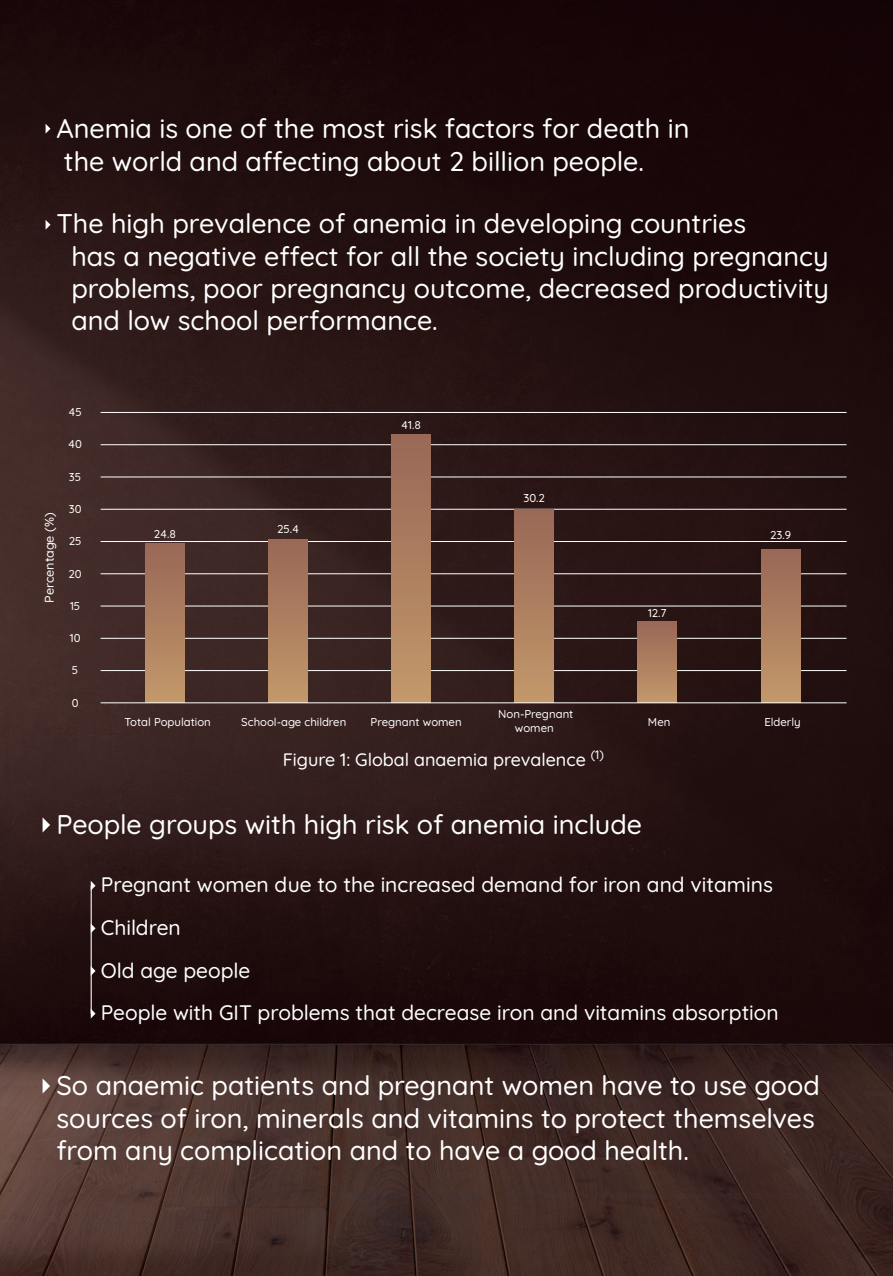
<style>
.page{position:relative;width:893px;height:1276px;background:#fff}
.page>*{position:absolute;margin:0;border:0;box-sizing:border-box;transform-origin:0 0}
.t1{font:500 27px/32.4px "Quicksand";color:#fff}
.t2{font:500 21px/42.6px "Quicksand";color:#fff}
.t3{font:500 18px "Quicksand";color:#fff}
.t4{font:500 12.6px "Quicksand";color:#fff}
.t5{font:500 11.4px/13.8px "Quicksand";color:#fff;text-align:center}
</style>
<div class="page">
<img style="left:0;top:0;width:893px;height:1276px">
<hr style="left:101px;top:670px;width:746px;height:1px;background:#fff">
<hr style="left:101px;top:638px;width:746px;height:1px;background:#fff">
<hr style="left:101px;top:605px;width:746px;height:1px;background:#fff">
<hr style="left:101px;top:573px;width:746px;height:1px;background:#fff">
<hr style="left:101px;top:541px;width:746px;height:1px;background:#fff">
<hr style="left:101px;top:509px;width:746px;height:1px;background:#fff">
<hr style="left:101px;top:476px;width:746px;height:1px;background:#fff">
<hr style="left:101px;top:444px;width:746px;height:1px;background:#fff">
<hr style="left:101px;top:412px;width:746px;height:1px;background:#fff">
<div style="left:145px;top:543px;width:39px;height:160px;background:linear-gradient(to bottom,#996756,#c2986a)"></div>
<div style="left:269px;top:539px;width:39px;height:164px;background:linear-gradient(to bottom,#996756,#c2986a)"></div>
<div style="left:392px;top:434px;width:39px;height:269px;background:linear-gradient(to bottom,#996756,#c3996a)"></div>
<div style="left:515px;top:509px;width:39px;height:194px;background:linear-gradient(to bottom,#996756,#c2986a)"></div>
<div style="left:638px;top:621px;width:39px;height:82px;background:linear-gradient(to bottom,#986756,#c2986a)"></div>
<div style="left:761px;top:549px;width:39px;height:154px;background:linear-gradient(to bottom,#996756,#c2986a)"></div>
<hr style="left:101px;top:702px;width:746px;height:1px;background:#fff">
<svg style="left:46px;top:124px;width:4px;height:10px"></svg>
<svg style="left:46px;top:220px;width:4px;height:10px"></svg>
<svg style="left:43px;top:817px;width:7px;height:15px"></svg>
<svg style="left:43px;top:1078px;width:7px;height:15px"></svg>
<svg style="left:91px;top:881px;width:5px;height:9px"></svg>
<svg style="left:92px;top:923px;width:4px;height:10px"></svg>
<svg style="left:92px;top:966px;width:4px;height:10px"></svg>
<svg style="left:91px;top:1008px;width:5px;height:10px"></svg>
<hr style="left:91px;top:885px;width:1px;height:128px;background:#fff">
<p class="t1" style="left:56px;top:110px;width:635px">Anemia is one of the most risk factors for death in the world and affecting about 2 billion people.</p>
<p class="t1" style="left:71px;top:205px;width:759px;text-indent:-15px">The high prevalence of anemia in developing countries<br>has a negative effect for all the society including pregnancy problems, poor pregnancy outcome, decreased productivity and low school performance.</p>
<p class="t4" style="left:40px;top:603px;width:92px;rotate:-90deg">Percentage (%)</p>
<p class="t5" style="left:69px;top:404px;width:15px">45</p>
<p class="t5" style="left:68px;top:436px;width:15px">40</p>
<p class="t5" style="left:69px;top:468px;width:14px">35</p>
<p class="t5" style="left:69px;top:501px;width:14px">30</p>
<p class="t5" style="left:69px;top:533px;width:14px">25</p>
<p class="t5" style="left:69px;top:565px;width:15px">20</p>
<p class="t5" style="left:70px;top:597px;width:12px">15</p>
<p class="t5" style="left:70px;top:630px;width:12px">10</p>
<p class="t5" style="left:72px;top:662px;width:8px">5</p>
<p class="t5" style="left:72px;top:694px;width:8px">0</p>
<p class="t5" style="left:154px;top:526px;width:24px">24.8</p>
<p class="t5" style="left:277px;top:520px;width:23px">25.4</p>
<p class="t5" style="left:401px;top:417px;width:21px">41.8</p>
<p class="t5" style="left:524px;top:489px;width:23px">30.2</p>
<p class="t5" style="left:648px;top:604px;width:20px">12.7</p>
<p class="t5" style="left:770px;top:526px;width:22px">23.9</p>
<p class="t5" style="left:125px;top:713px;width:88px">Total Population</p>
<p class="t5" style="left:498px;top:706px;width:77px">Non-Pregnant women</p>
<p class="t5" style="left:241px;top:713px;width:107px">School-age children</p>
<p class="t5" style="left:371px;top:713px;width:93px">Pregnant women</p>
<p class="t5" style="left:648px;top:713px;width:24px">Men</p>
<p class="t5" style="left:764px;top:713px;width:38px">Elderly</p>
<p class="t3" style="left:283px;top:745px;width:323px">Figure 1: Global anaemia prevalence <sup>(1)</sup></p>
<p class="t1" style="left:56px;top:805px;width:587px">People groups with high risk of anemia include</p>
<p class="t2" style="left:101px;top:861px;width:679px">Pregnant women due to the increased demand for iron and vitamins Children<br>Old age people<br>People with GIT problems that decrease iron and vitamins absorption</p>
<p class="t1" style="left:56px;top:1066px;width:765px">So anaemic patients and pregnant women have to use good sources of iron, minerals and vitamins to protect themselves from any complication and to have a good health.</p>
</div>
